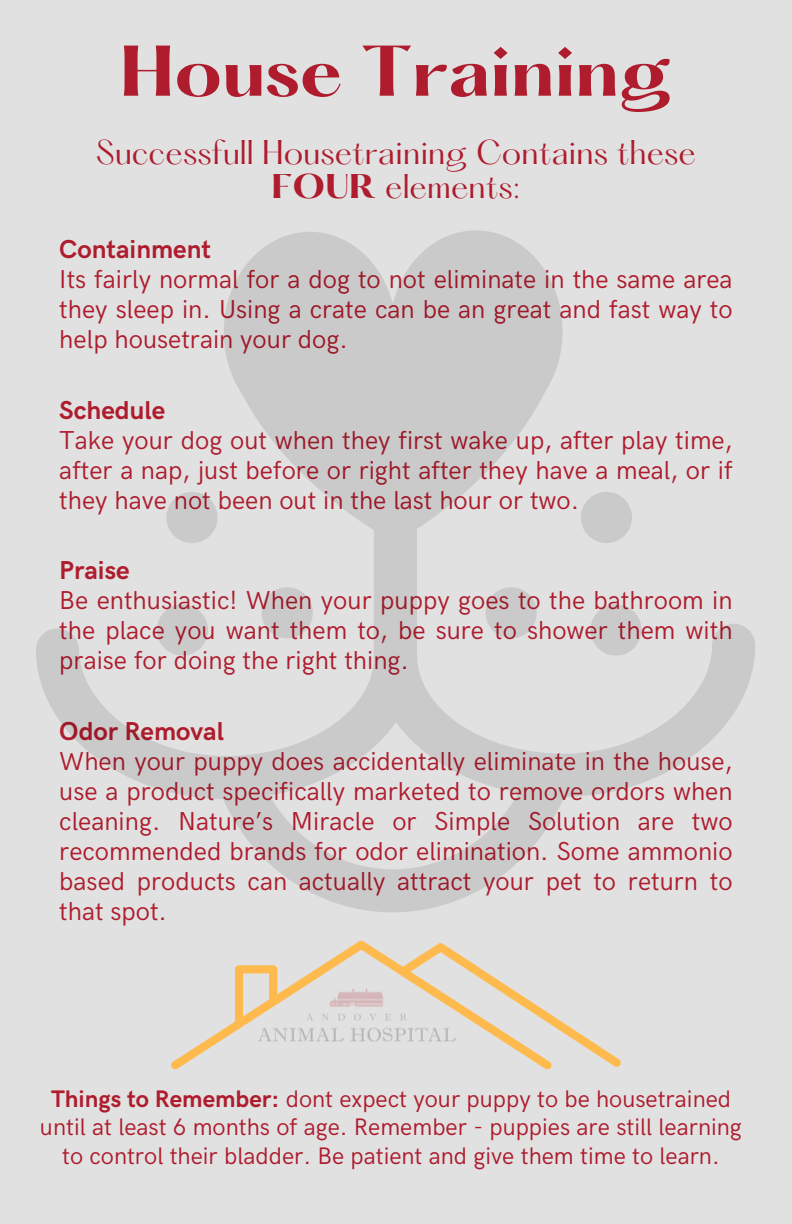
<style>
.page{position:relative;width:792px;height:1224px;background:#e1e1e1}
.page>*{position:absolute;margin:0;border:0;box-sizing:border-box;transform-origin:0 0}
.t1{font:700 62.6px "Hatton";color:#ae1c2d}
.t2{font:30px/34.4px "Hatton";color:#ae1c2d;text-align:center}
.t3{font:26px/30px "HK Grotesk";color:#ae1c2d;text-align:justify}
.t4{font:700 26px "HK Grotesk";color:#ae1c2d}
.t5{font:24px/28.4px "HK Grotesk";color:#ae1c2d;text-align:center}
.s1{font-weight:700}
</style>
<div class="page">
<svg style="left:171px;top:940px;width:380px;height:129px"></svg>
<svg style="left:400px;top:943px;width:221px;height:124px"></svg>
<svg style="left:235px;top:965px;width:24px;height:63px"></svg>
<img style="left:259px;top:957px;width:196px;height:112px">
<svg style="left:223px;top:797px;width:341px;height:115px"></svg>
<svg style="left:36px;top:628px;width:381px;height:171px"></svg>
<svg style="left:374px;top:624px;width:381px;height:173px"></svg>
<div style="left:374px;top:325px;width:43px;height:353px;background:#cacaca;border-radius:22px"></div>
<svg style="left:224px;top:230px;width:339px;height:300px;fill:#cacaca"></svg>
<svg style="left:166px;top:492px;width:52px;height:51px"></svg>
<svg style="left:262px;top:587px;width:51px;height:51px"></svg>
<svg style="left:157px;top:604px;width:51px;height:52px"></svg>
<svg style="left:581px;top:492px;width:51px;height:51px"></svg>
<svg style="left:486px;top:587px;width:51px;height:51px"></svg>
<svg style="left:590px;top:604px;width:52px;height:52px"></svg>
<p class="t1" style="left:119px;top:42px;width:555px">House Training</p>
<h1 class="t2" style="left:96px;top:138px;width:602px">Successfull Housetraining Contains these<br><span class="s1">FOUR</span> elements:</h1>
<h2 class="t4" style="left:59px;top:235px;width:153px">Containment</h2>
<p class="t3" style="left:59px;top:266px;width:675px">Its fairly normal for a dog to not eliminate in the same area they sleep in. Using a crate can be an great and fast way to help housetrain your dog.</p>
<p class="t4" style="left:59px;top:396px;width:108px">Schedule</p>
<p class="t3" style="left:59px;top:426px;width:675px">Take your dog out when they first wake up, after play time, after a nap, just before or right after they have a meal, or if they have not been out in the last hour or two.</p>
<p class="t4" style="left:59px;top:556px;width:72px">Praise</p>
<p class="t3" style="left:59px;top:587px;width:675px">Be enthusiastic! When your puppy goes to the bathroom in the place you want them to, be sure to shower them with praise for doing the right thing.</p>
<p class="t4" style="left:59px;top:717px;width:166px">Odor Removal</p>
<p class="t3" style="left:59px;top:747px;width:675px">When your puppy does accidentally eliminate in the house, use a product specifically marketed to remove ordors when cleaning. Nature’s Miracle or Simple Solution are two recommended brands for odor elimination. Some ammonio based products can actually attract your pet to return to that spot.</p>
<p class="t5" style="left:40px;top:1085px;width:703px"><span class="s1">Things to Remember:</span> dont expect your puppy to be housetrained until at least 6 months of age. Remember - puppies are still learning to control their bladder. Be patient and give them time to learn.</p>
</div>
